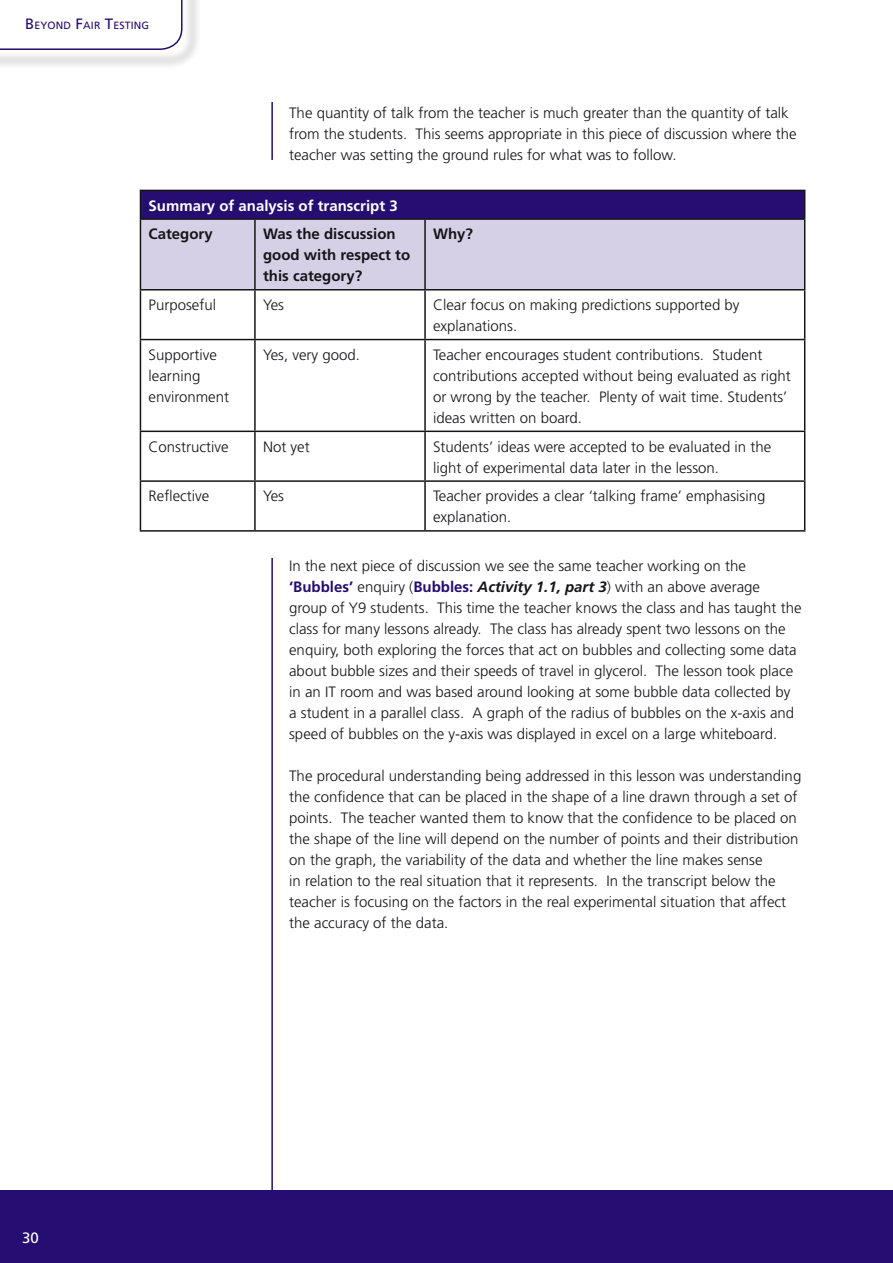
<style>
.page{position:relative;width:893px;height:1263px;background:#fff}
.page>*{position:absolute;margin:0;border:0;box-sizing:border-box;transform-origin:0 0}
.t1{font:300 15px/21px "Frutiger";color:#151518}
.t2{font:700 15px/21px "Frutiger";color:#151518}
.t3{font:700 15px "Frutiger";color:#fff}
.t4{font:15px "Frutiger";color:#fff}
.t5{font:10.5px "Frutiger";letter-spacing:.015em;color:#260d71}
.s1{font-size:15px}
.s2{font-weight:700;color:#260d71}
.s3{font-weight:700;font-style:italic}
</style>
<div class="page">
<div style="left:0;top:1191px;width:893px;height:72px;background:#260d71"></div>
<div style="left:0;top:0;width:203px;height:70px;background:#151518;opacity:.75"></div>
<svg style="left:0;top:0;width:183px;height:49px"></svg>
<div style="left:140px;top:190px;width:665px;height:29px;background:#260d71"></div>
<div style="left:141px;top:220px;width:663px;height:69px;background:#d6d0e7"></div>
<hr style="left:140px;top:190px;width:115px;height:1px;background:#151518">
<svg style="left:140px;top:191px;width:1px;height:27px"></svg>
<hr style="left:255px;top:190px;width:170px;height:1px;background:#151518">
<hr style="left:425px;top:190px;width:380px;height:1px;background:#151518">
<svg style="left:804px;top:191px;width:1px;height:27px"></svg>
<hr style="left:140px;top:218px;width:115px;height:2px;background:#151518">
<hr style="left:140px;top:220px;width:1px;height:69px;background:#151518">
<hr style="left:255px;top:218px;width:170px;height:2px;background:#151518">
<hr style="left:254px;top:220px;width:2px;height:69px;background:#151518">
<hr style="left:425px;top:218px;width:380px;height:2px;background:#151518">
<hr style="left:424px;top:220px;width:2px;height:69px;background:#151518">
<hr style="left:804px;top:220px;width:1px;height:69px;background:#151518">
<hr style="left:140px;top:289px;width:115px;height:1px;background:#151518">
<hr style="left:140px;top:290px;width:1px;height:49px;background:#151518">
<hr style="left:255px;top:289px;width:170px;height:1px;background:#151518">
<hr style="left:254px;top:290px;width:2px;height:49px;background:#151518">
<hr style="left:425px;top:289px;width:380px;height:1px;background:#151518">
<hr style="left:424px;top:290px;width:2px;height:49px;background:#151518">
<hr style="left:804px;top:290px;width:1px;height:49px;background:#151518">
<hr style="left:140px;top:339px;width:115px;height:1px;background:#151518">
<hr style="left:140px;top:340px;width:1px;height:91px;background:#151518">
<hr style="left:255px;top:339px;width:170px;height:1px;background:#151518">
<hr style="left:254px;top:340px;width:2px;height:91px;background:#151518">
<hr style="left:425px;top:339px;width:380px;height:1px;background:#151518">
<hr style="left:424px;top:340px;width:2px;height:91px;background:#151518">
<hr style="left:804px;top:340px;width:1px;height:91px;background:#151518">
<hr style="left:140px;top:431px;width:115px;height:1px;background:#151518">
<hr style="left:140px;top:432px;width:1px;height:48px;background:#151518">
<hr style="left:255px;top:431px;width:170px;height:1px;background:#151518">
<hr style="left:254px;top:432px;width:2px;height:48px;background:#151518">
<hr style="left:425px;top:431px;width:380px;height:1px;background:#151518">
<hr style="left:424px;top:432px;width:2px;height:48px;background:#151518">
<hr style="left:804px;top:432px;width:1px;height:48px;background:#151518">
<hr style="left:140px;top:480px;width:115px;height:2px;background:#151518">
<hr style="left:140px;top:482px;width:1px;height:48px;background:#151518">
<hr style="left:255px;top:480px;width:170px;height:2px;background:#151518">
<hr style="left:254px;top:482px;width:2px;height:48px;background:#151518">
<hr style="left:425px;top:480px;width:380px;height:2px;background:#151518">
<hr style="left:424px;top:482px;width:2px;height:48px;background:#151518">
<hr style="left:804px;top:482px;width:1px;height:48px;background:#151518">
<hr style="left:140px;top:530px;width:115px;height:2px;background:#151518">
<hr style="left:255px;top:530px;width:170px;height:2px;background:#151518">
<hr style="left:425px;top:530px;width:380px;height:2px;background:#151518">
<hr style="left:271px;top:558px;width:2px;height:662px;background:#260d71">
<hr style="left:271px;top:102px;width:2px;height:58px;background:#260d71">
<p class="t5" style="left:25px;top:19px;width:126px"><span class="s1">B</span>EYOND <span class="s1">F</span>AIR <span class="s1">T</span>ESTING</p>
<p class="t1" style="left:289px;top:102px;width:509px">The quantity of talk from the teacher is much greater than the quantity of talk from the students. This seems appropriate in this piece of discussion where the teacher was setting the ground rules for what was to follow.</p>
<p class="t3" style="left:149px;top:197px;width:251px">Summary of analysis of transcript 3</p>
<p class="t2" style="left:149px;top:223px;width:66px">Category</p>
<p class="t2" style="left:263px;top:223px;width:149px">Was the discussion good with respect to this category?</p>
<p class="t2" style="left:433px;top:223px;width:42px">Why?</p>
<p class="t1" style="left:149px;top:294px;width:69px">Purposeful</p>
<p class="t1" style="left:263px;top:294px;width:23px">Yes</p>
<p class="t1" style="left:433px;top:294px;width:308px">Clear focus on making predictions supported by explanations.</p>
<p class="t1" style="left:149px;top:344px;width:82px">Supportive learning environment</p>
<p class="t1" style="left:263px;top:344px;width:98px">Yes, very good.</p>
<p class="t1" style="left:433px;top:344px;width:359px">Teacher encourages student contributions. Student contributions accepted without being evaluated as right or wrong by the teacher. Plenty of wait time. Students’ ideas written on board.</p>
<p class="t1" style="left:149px;top:436px;width:81px">Constructive</p>
<p class="t1" style="left:263px;top:436px;width:48px">Not yet</p>
<p class="t1" style="left:433px;top:436px;width:340px">Students’ ideas were accepted to be evaluated in the light of experimental data later in the lesson.</p>
<p class="t1" style="left:149px;top:486px;width:62px">Reflective</p>
<p class="t1" style="left:263px;top:486px;width:23px">Yes</p>
<p class="t1" style="left:433px;top:486px;width:334px">Teacher provides a clear ‘talking frame’ emphasising explanation.</p>
<p class="t1" style="left:289px;top:556px;width:514px">In the next piece of discussion we see the same teacher working on the <span class="s2">‘Bubbles’</span> enquiry (<span class="s2">Bubbles:</span> <span class="s3">Activity 1.1, part 3</span>) with an above average group of Y9 students. This time the teacher knows the class and has taught the class for many lessons already. The class has already spent two lessons on the enquiry, both exploring the forces that act on bubbles and collecting some data about bubble sizes and their speeds of travel in glycerol. The lesson took place in an IT room and was based around looking at some bubble data collected by a student in a parallel class. A graph of the radius of bubbles on the x-axis and speed of bubbles on the y-axis was displayed in excel on a large whiteboard.</p>
<p class="t1" style="left:289px;top:766px;width:514px">The procedural understanding being addressed in this lesson was understanding the confidence that can be placed in the shape of a line drawn through a set of points. The teacher wanted them to know that the confidence to be placed on the shape of the line will depend on the number of points and their distribution on the graph, the variability of the data and whether the line makes sense<br>in relation to the real situation that it represents. In the transcript below the teacher is focusing on the factors in the real experimental situation that affect the accuracy of the data.</p>
<p class="t4" style="left:22px;top:1229px;width:18px">30</p>
</div>
